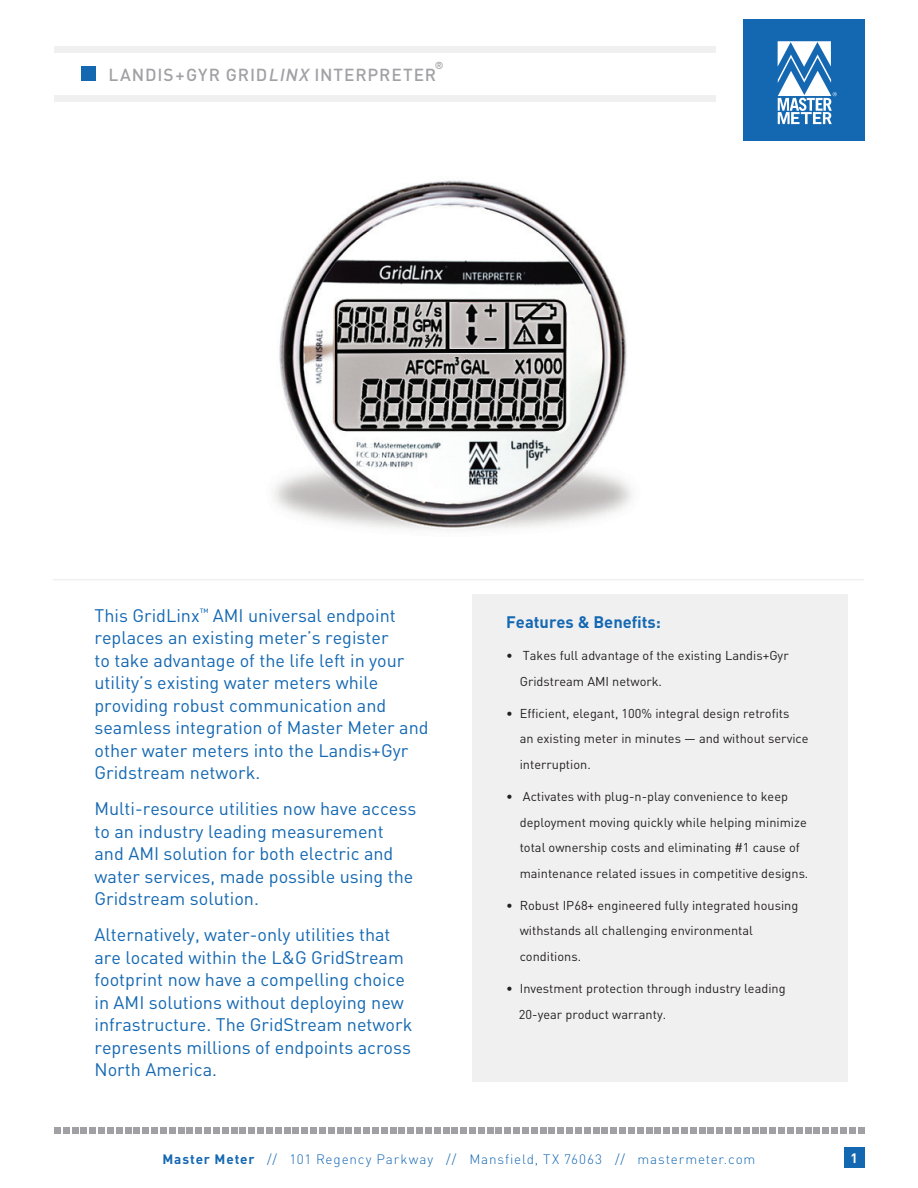
<style>
.page{position:relative;width:918px;height:1188px;background:#fff}
.page>*{position:absolute;margin:0;border:0;box-sizing:border-box;transform-origin:0 0}
.t1{font:18px/22.5px "DIN";color:#1468b2}
.t2{font:500 17.25px "DIN";letter-spacing:.05em;color:#a1a1a5}
.t3{font:700 16.5px "DIN";color:#1468b2}
.t4{font:300 13.5px "DIN";letter-spacing:.06em;color:#1468b2}
.t5{font:700 13.5px "DIN";color:#fff}
.t6{font:12.75px/25.5px "DIN";color:#231f20}
.t7{font:700 10.05px "DIN Alternate";color:#a1a1a5}
.s1{font-style:italic}
.s2{font-weight:700}
</style>
<div class="page">
<div style="left:54px;top:1127px;width:7px;height:7px;background:#a1a1a5"></div>
<div style="left:107px;top:1127px;width:7px;height:7px;background:#a1a1a5"></div>
<div style="left:160px;top:1127px;width:7px;height:7px;background:#a1a1a5"></div>
<div style="left:63px;top:1127px;width:7px;height:7px;background:#a1a1a5"></div>
<div style="left:116px;top:1127px;width:7px;height:7px;background:#a1a1a5"></div>
<div style="left:169px;top:1127px;width:7px;height:7px;background:#a1a1a5"></div>
<div style="left:72px;top:1127px;width:6px;height:7px;background:#a1a1a5"></div>
<div style="left:125px;top:1127px;width:6px;height:7px;background:#a1a1a5"></div>
<div style="left:178px;top:1127px;width:6px;height:7px;background:#a1a1a5"></div>
<div style="left:80px;top:1127px;width:7px;height:7px;background:#a1a1a5"></div>
<div style="left:133px;top:1127px;width:7px;height:7px;background:#a1a1a5"></div>
<div style="left:89px;top:1127px;width:7px;height:7px;background:#a1a1a5"></div>
<div style="left:142px;top:1127px;width:7px;height:7px;background:#a1a1a5"></div>
<div style="left:98px;top:1127px;width:7px;height:7px;background:#a1a1a5"></div>
<div style="left:151px;top:1127px;width:7px;height:7px;background:#a1a1a5"></div>
<div style="left:186px;top:1127px;width:7px;height:7px;background:#a1a1a5"></div>
<div style="left:239px;top:1127px;width:7px;height:7px;background:#a1a1a5"></div>
<div style="left:292px;top:1127px;width:7px;height:7px;background:#a1a1a5"></div>
<div style="left:195px;top:1127px;width:7px;height:7px;background:#a1a1a5"></div>
<div style="left:248px;top:1127px;width:7px;height:7px;background:#a1a1a5"></div>
<div style="left:301px;top:1127px;width:7px;height:7px;background:#a1a1a5"></div>
<div style="left:204px;top:1127px;width:7px;height:7px;background:#a1a1a5"></div>
<div style="left:257px;top:1127px;width:7px;height:7px;background:#a1a1a5"></div>
<div style="left:310px;top:1127px;width:7px;height:7px;background:#a1a1a5"></div>
<div style="left:213px;top:1127px;width:7px;height:7px;background:#a1a1a5"></div>
<div style="left:266px;top:1127px;width:7px;height:7px;background:#a1a1a5"></div>
<div style="left:222px;top:1127px;width:7px;height:7px;background:#a1a1a5"></div>
<div style="left:275px;top:1127px;width:7px;height:7px;background:#a1a1a5"></div>
<div style="left:231px;top:1127px;width:6px;height:7px;background:#a1a1a5"></div>
<div style="left:284px;top:1127px;width:6px;height:7px;background:#a1a1a5"></div>
<div style="left:319px;top:1127px;width:7px;height:7px;background:#a1a1a5"></div>
<div style="left:416px;top:1127px;width:7px;height:7px;background:#a1a1a5"></div>
<div style="left:496px;top:1127px;width:6px;height:7px;background:#a1a1a5"></div>
<div style="left:372px;top:1127px;width:7px;height:7px;background:#a1a1a5"></div>
<div style="left:469px;top:1127px;width:7px;height:7px;background:#a1a1a5"></div>
<div style="left:549px;top:1127px;width:6px;height:7px;background:#a1a1a5"></div>
<div style="left:328px;top:1127px;width:7px;height:7px;background:#a1a1a5"></div>
<div style="left:425px;top:1127px;width:7px;height:7px;background:#a1a1a5"></div>
<div style="left:504px;top:1127px;width:7px;height:7px;background:#a1a1a5"></div>
<div style="left:381px;top:1127px;width:7px;height:7px;background:#a1a1a5"></div>
<div style="left:478px;top:1127px;width:7px;height:7px;background:#a1a1a5"></div>
<div style="left:557px;top:1127px;width:7px;height:7px;background:#a1a1a5"></div>
<div style="left:337px;top:1127px;width:6px;height:7px;background:#a1a1a5"></div>
<div style="left:434px;top:1127px;width:7px;height:7px;background:#a1a1a5"></div>
<div style="left:513px;top:1127px;width:7px;height:7px;background:#a1a1a5"></div>
<div style="left:390px;top:1127px;width:6px;height:7px;background:#a1a1a5"></div>
<div style="left:487px;top:1127px;width:7px;height:7px;background:#a1a1a5"></div>
<div style="left:345px;top:1127px;width:7px;height:7px;background:#a1a1a5"></div>
<div style="left:443px;top:1127px;width:6px;height:7px;background:#a1a1a5"></div>
<div style="left:522px;top:1127px;width:7px;height:7px;background:#a1a1a5"></div>
<div style="left:398px;top:1127px;width:7px;height:7px;background:#a1a1a5"></div>
<div style="left:354px;top:1127px;width:7px;height:7px;background:#a1a1a5"></div>
<div style="left:451px;top:1127px;width:7px;height:7px;background:#a1a1a5"></div>
<div style="left:531px;top:1127px;width:7px;height:7px;background:#a1a1a5"></div>
<div style="left:407px;top:1127px;width:7px;height:7px;background:#a1a1a5"></div>
<div style="left:363px;top:1127px;width:7px;height:7px;background:#a1a1a5"></div>
<div style="left:460px;top:1127px;width:7px;height:7px;background:#a1a1a5"></div>
<div style="left:540px;top:1127px;width:7px;height:7px;background:#a1a1a5"></div>
<div style="left:566px;top:1127px;width:7px;height:7px;background:#a1a1a5"></div>
<div style="left:619px;top:1127px;width:7px;height:7px;background:#a1a1a5"></div>
<div style="left:672px;top:1127px;width:7px;height:7px;background:#a1a1a5"></div>
<div style="left:575px;top:1127px;width:7px;height:7px;background:#a1a1a5"></div>
<div style="left:628px;top:1127px;width:7px;height:7px;background:#a1a1a5"></div>
<div style="left:681px;top:1127px;width:7px;height:7px;background:#a1a1a5"></div>
<div style="left:584px;top:1127px;width:7px;height:7px;background:#a1a1a5"></div>
<div style="left:637px;top:1127px;width:7px;height:7px;background:#a1a1a5"></div>
<div style="left:690px;top:1127px;width:7px;height:7px;background:#a1a1a5"></div>
<div style="left:593px;top:1127px;width:7px;height:7px;background:#a1a1a5"></div>
<div style="left:646px;top:1127px;width:7px;height:7px;background:#a1a1a5"></div>
<div style="left:602px;top:1127px;width:6px;height:7px;background:#a1a1a5"></div>
<div style="left:655px;top:1127px;width:6px;height:7px;background:#a1a1a5"></div>
<div style="left:610px;top:1127px;width:7px;height:7px;background:#a1a1a5"></div>
<div style="left:663px;top:1127px;width:7px;height:7px;background:#a1a1a5"></div>
<div style="left:699px;top:1127px;width:7px;height:7px;background:#a1a1a5"></div>
<div style="left:752px;top:1127px;width:7px;height:7px;background:#a1a1a5"></div>
<div style="left:805px;top:1127px;width:7px;height:7px;background:#a1a1a5"></div>
<div style="left:708px;top:1127px;width:6px;height:7px;background:#a1a1a5"></div>
<div style="left:761px;top:1127px;width:6px;height:7px;background:#a1a1a5"></div>
<div style="left:814px;top:1127px;width:6px;height:7px;background:#a1a1a5"></div>
<div style="left:716px;top:1127px;width:7px;height:7px;background:#a1a1a5"></div>
<div style="left:769px;top:1127px;width:7px;height:7px;background:#a1a1a5"></div>
<div style="left:822px;top:1127px;width:7px;height:7px;background:#a1a1a5"></div>
<div style="left:725px;top:1127px;width:7px;height:7px;background:#a1a1a5"></div>
<div style="left:778px;top:1127px;width:7px;height:7px;background:#a1a1a5"></div>
<div style="left:734px;top:1127px;width:7px;height:7px;background:#a1a1a5"></div>
<div style="left:787px;top:1127px;width:7px;height:7px;background:#a1a1a5"></div>
<div style="left:743px;top:1127px;width:7px;height:7px;background:#a1a1a5"></div>
<div style="left:796px;top:1127px;width:7px;height:7px;background:#a1a1a5"></div>
<div style="left:831px;top:1127px;width:7px;height:7px;background:#a1a1a5"></div>
<div style="left:840px;top:1127px;width:7px;height:7px;background:#a1a1a5"></div>
<div style="left:849px;top:1127px;width:7px;height:7px;background:#a1a1a5"></div>
<div style="left:858px;top:1127px;width:7px;height:7px;background:#a1a1a5"></div>
<div style="left:81px;top:67px;width:14px;height:14px;background:#1468b2"></div>
<div style="left:744px;top:19px;width:121px;height:121px;background:#1468b2"></div>
<svg style="left:778px;top:41px;width:59px;height:83px"></svg>
<div style="left:54px;top:46px;width:662px;height:7px;background:#f0f0f1"></div>
<div style="left:54px;top:95px;width:662px;height:7px;background:#f0f0f1"></div>
<div style="left:844px;top:1147px;width:20px;height:21px;background:#1468b2"></div>
<img style="left:273px;top:180px;width:359px;height:351px">
<hr style="left:53px;top:579px;width:811px;height:1px;background:#f0f0f1">
<div style="left:472px;top:594px;width:376px;height:487px;background:#f0f0f1"></div>
<p class="t7" style="left:435px;top:58px;width:10px">®</p>
<p class="t2" style="left:108px;top:63px;width:329px">LANDIS+GYR GRID<span class="s1">linx</span>I NTERPRETER</p>
<p class="t1" style="left:94px;top:604px;width:336px">This GridLinx<sup>™</sup> AMI universal endpoint replaces an existing meter’s register<br>to take advantage of the life left in your utility’s existing water meters while providing robust communication and seamless integration of Master Meter and other water meters into the Landis+Gyr Gridstream network.</p>
<p class="t1" style="left:95px;top:798px;width:323px">Multi-resource utilities now have access to an industry leading measurement and AMI solution for both electric and water services, made possible using the Gridstream solution.</p>
<p class="t1" style="left:95px;top:924px;width:319px">Alternatively, water-only utilities that are located within the L&amp;G GridStream footprint now have a compelling choice in AMI solutions without deploying new infrastructure. The GridStream network represents millions of endpoints across North America.</p>
<p class="t3" style="left:506px;top:611px;width:156px">Features &amp; Benefits:</p>
<p class="t6" style="left:520px;top:643px;width:270px;text-indent:-14px">• Takes full advantage of the existing Landis+Gyr<br>Gridstream AMI network.</p>
<p class="t6" style="left:520px;top:700px;width:290px;text-indent:-14px">• Efficient, elegant, 100% integral design retrofits<br>an existing meter in minutes — and without service interruption.</p>
<p class="t6" style="left:520px;top:784px;width:290px;text-indent:-14px">• Activates with plug-n-play convenience to keep deployment moving quickly while helping minimize total ownership costs and eliminating #1 cause of maintenance related issues in competitive designs.</p>
<p class="t6" style="left:520px;top:892px;width:280px;text-indent:-14px">• Robust IP68+ engineered fully integrated housing withstands all challenging environmental conditions.</p>
<p class="t6" style="left:519px;top:976px;width:268px;text-indent:-13px">• Investment protection through industry leading<br>20-year product warranty.</p>
<p class="t4" style="left:163px;top:1151px;width:594px"><span class="s2">Master Meter</span> // 101 Regency Parkway // Mansfield, TX 76063 // mastermeter.com</p>
<p class="t5" style="left:851px;top:1149px;width:9px">1</p>
</div>
